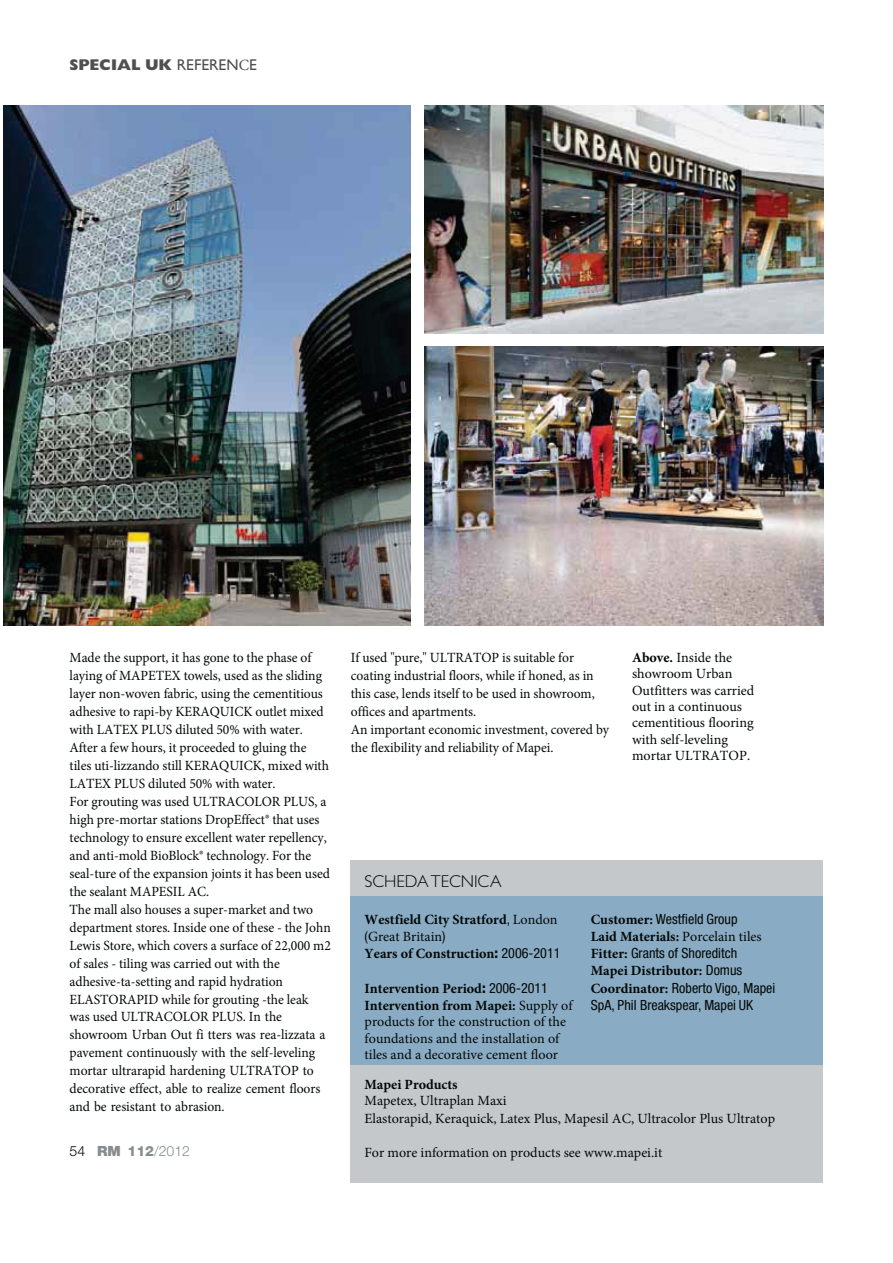
<style>
.page{position:relative;width:893px;height:1263px;background:#fff}
.page>*{position:absolute;margin:0;border:0;box-sizing:border-box;transform-origin:0 0}
.t1{font:300 17.25px "Gill Sans Std";color:#030806}
.t2{font:800 15.6px "Gill Sans Std";color:#4f4f51}
.t3{font:14.1px/18px "Minion Pro";letter-spacing:-.005em;color:#030806}
.t4{font:700 14.1px/17.4px "Minion Pro";color:#030806}
.t5{font:condensed 14.1px/17.5px "Helvetica Neue LT Std";color:#030806}
.t6{font:300 14.1px "Helvetica Neue LT Std";color:#888c90}
.s1{font-weight:400}
.s2{font-family:"Minion Pro";font-weight:400}
.s3{color:#030806}
.s4{font-weight:900}
.s5{font-weight:800}
.s6{font-weight:700}
.s7{font-family:"Helvetica Neue LT Std";font-weight:400;font-stretch:condensed}
.s8{font-family:"Helvetica Neue LT Std";font-weight:800;font-stretch:condensed}
.s9{font-family:"Helvetica Neue LT Std";font-stretch:condensed}
.s10{font-family:"Minion Pro";font-weight:700;font-stretch:normal}
</style>
<div class="page">
<div style="left:350px;top:860px;width:473px;height:323px;background:#c5c8cb"></div>
<div style="left:350px;top:896px;width:473px;height:168px;background:#89abc3"></div>
<img style="left:3px;top:106px;width:408px;height:520px">
<img style="left:425px;top:346px;width:398px;height:280px">
<img style="left:425px;top:106px;width:398px;height:228px">
<p class="t2" style="left:70px;top:55px;width:189px">SPECIAL UK <span class="s1">REFEREN</span><span class="s2">C</span><span class="s1">E</span></p>
<p class="t3" style="left:70px;top:648px;width:263px">Made the support, it has gone to the phase of laying of MAPETEX towels, used as the sliding layer non-woven fabric, using the cementitious adhesive to rapi-by KERAQUICK outlet mixed with LATEX PLUS diluted 50% with water.<br>After a few hours, it proceeded to gluing the tiles uti-lizzando still KERAQUICK, mixed with LATEX PLUS diluted 50% with water.<br>For grouting was used ULTRACOLOR PLUS, a high pre-mortar stations DropEffect® that uses technology to ensure excellent water repellency, and anti-mold BioBlock® technology. For the seal-ture of the expansion joints it has been used the sealant MAPESIL AC.<br>The mall also houses a super-market and two department stores. Inside one of these - the John Lewis Store, which covers a surface of 22,000 m2 of sales - tiling was carried out with the adhesive-ta-setting and rapid hydration ELASTORAPID while for grouting -the leak was used ULTRACOLOR PLUS. In the showroom Urban Out fi tters was rea-lizzata a pavement continuously with the self-leveling mortar ultrarapid hardening ULTRATOP to decorative effect, able to realize cement floors and be resistant to abrasion.</p>
<p class="t6" style="left:70px;top:1145px;width:122px"><span class="s3">54</span> <span class="s4">RM</span> <span class="s5">112</span>/2012</p>
<p class="t3" style="left:351px;top:648px;width:260px">If used "pure," ULTRATOP is suitable for coating industrial floors, while if honed, as in this case, lends itself to be used in showroom, offices and apartments.<br>An important economic investment, covered by the flexibility and reliability of Mapei.</p>
<p class="t3" style="left:632px;top:649px;width:124px;line-height:16.4px"><span class="s6">Above.</span> Inside the showroom Urban<br>Outfitters was carried out in a continuous cementitious flooring with self-leveling mortar ULTRATOP.</p>
<p class="t1" style="left:364px;top:871px;width:139px">SCHEDA TECNICA</p>
<p class="t4" style="left:365px;top:910px;width:197px">Westfield City Stratford<span class="s7">,</span> <span class="s1">London </span><span class="s7">(</span><span class="s1">Great Britain</span><span class="s7">)<br></span>Years of Construction<span class="s8">:</span> <span class="s7">2006-2011</span></p>
<p class="t3" style="left:365px;top:980px;width:209px;line-height:16.6px"><span class="s6">Intervention Period</span><span class="s8">:</span> <span class="s9">2006-2011<br></span><span class="s6">Intervention from Mapei:</span> Supply of products for the construction of the foundations and the installation of tiles and a decorative cement floor</p>
<p class="t5" style="left:591px;top:911px;width:148px"><span class="s10">Customer:</span> Westfield Group</p>
<p class="t4" style="left:591px;top:928px;width:172px">Laid Materials: <span class="s1">Porcelain tiles</span></p>
<p class="t5" style="left:591px;top:945px;width:148px"><span class="s10">Fitter:</span> Grants of Shoreditch</p>
<p class="t4" style="left:591px;top:962px;width:153px">Mapei Distributor: <span class="s7">Domus</span></p>
<p class="t5" style="left:591px;top:980px;width:186px"><span class="s10">Coordinator:</span> Roberto Vigo, Mapei<br>SpA, Phil Breakspear, Mapei UK</p>
<p class="t4" style="left:364px;top:1075px;width:95px">Mapei Products</p>
<p class="t3" style="left:364px;top:1092px;width:412px;line-height:17.2px">Mapetex, Ultraplan Maxi<br>Elastorapid, Keraquick, Latex Plus, Mapesil AC, Ultracolor Plus Ultratop</p>
<p class="t3" style="left:364px;top:1144px;width:299px">For more information on products see www.mapei.it</p>
</div>
